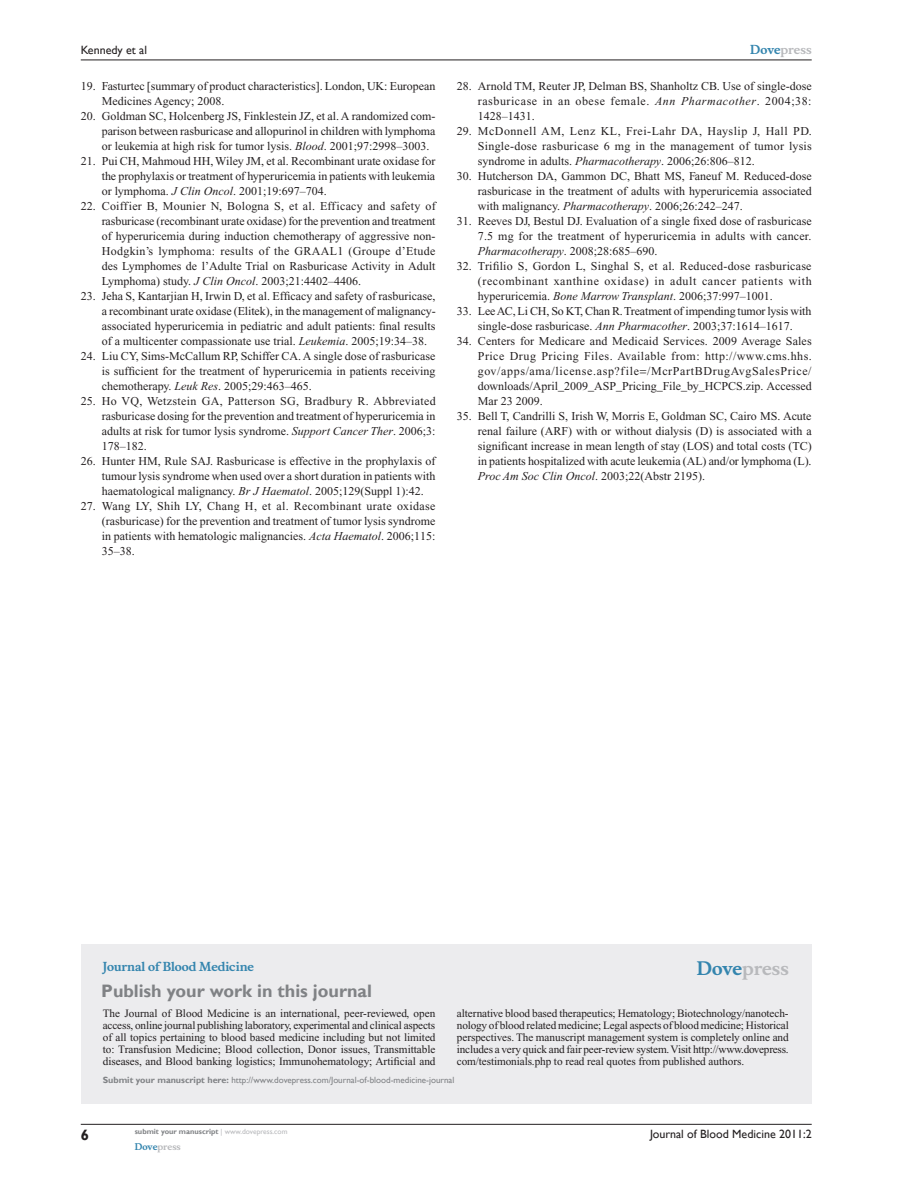
<style>
.page{position:relative;width:918px;height:1188px;background:#fff}
.page>*{position:absolute;margin:0;border:0;box-sizing:border-box;transform-origin:0 0}
.t1{font:700 18px "Gill Sans";color:#808285}
.t2{font:700 18px "Musee";color:#b8b9bc}
.t3{font:700 15px "Gill Sans";color:#231f20}
.t4{font:12px/15px "Times New Roman";color:#231f20;text-align:justify}
.t5{font:12px "Gill Sans";color:#231f20}
.t6{font:700 12px "Musee";color:#3485ae}
.t7{font:700 12px "Musee";color:#b8b9bc}
.t8{font:11.25px/12px "Times New Roman";letter-spacing:-.005em;color:#231f20;text-align:justify}
.t9{font:9px "Gill Sans";color:#808285}
.t10{font:700 9px "Musee";color:#b8b9bc}
.t11{font:700 7.5px "Gill Sans";color:#808285}
.s1{font-style:italic}
.s2{color:#3485ae}
.s3{font-weight:700}
.s4{font-weight:400;color:#b8b9bc}
</style>
<div class="page">
<div style="left:81px;top:944px;width:731px;height:159px;background:#ececee"></div>
<hr style="left:81px;top:1124px;width:731px;height:1px;background:#231f20">
<hr style="left:81px;top:60px;width:731px;height:1px;background:#231f20">
<p class="t5" style="left:81px;top:43px;width:68px">Kennedy et al</p>
<p class="t4" style="left:102px;top:79px;width:335px;text-indent:-21px">19. Fasturtec [summary of product characteristics]. London, UK: European<br>Medicines Agency; 2008.</p>
<p class="t4" style="left:102px;top:109px;width:335px;text-indent:-21px">20. Goldman SC, Holcenberg JS, Finklestein JZ, et al. A randomized com&shy;parison between rasburicase and allopurinol in children with lymphoma or leukemia at high risk for tumor lysis. <span class="s1">Blood</span>. 2001;97:2998–3003.</p>
<p class="t4" style="left:102px;top:154px;width:335px;text-indent:-21px">21. Pui CH, Mahmoud HH, Wiley JM, et al. Recombinant urate oxidase for the prophylaxis or treatment of hyperuricemia in patients with leukemia or lymphoma. <span class="s1">J Clin Oncol</span>. 2001;19:697–704.</p>
<p class="t4" style="left:102px;top:199px;width:335px;text-indent:-21px">22. Coiffier B, Mounier N, Bologna S, et al. Efficacy and safety of rasburicase (recombinant urate oxidase) for the prevention and treatment of hyperuricemia during induction chemotherapy of aggressive non-Hodgkin’s lymphoma: results of the GRAAL1 (Groupe d’Etude des Lymphomes de l’Adulte Trial on Rasburicase Activity in Adult Lymphoma) study. <span class="s1">J Clin Oncol</span>. 2003;21:4402–4406.</p>
<p class="t4" style="left:102px;top:289px;width:336px;text-indent:-21px">23. Jeha S, Kantarjian H, Irwin D, et al. Efficacy and safety of rasburicase, a recombinant urate oxidase (Elitek), in the management of malignancy&shy;associated hyperuricemia in pediatric and adult patients: final results of a multicenter compassionate use trial. <span class="s1">Leukemia</span>. 2005;19:34–38.</p>
<p class="t4" style="left:102px;top:349px;width:335px;text-indent:-21px">24. Liu CY, Sims-McCallum RP, Schiffer CA. A single dose of rasburicase is sufficient for the treatment of hyperuricemia in patients receiving chemotherapy. <span class="s1">Leuk Res</span>. 2005;29:463–465.</p>
<p class="t4" style="left:102px;top:394px;width:336px;text-indent:-21px">25. Ho VQ, Wetzstein GA, Patterson SG, Bradbury R. Abbreviated rasburicase dosing for the prevention and treatment of hyperuricemia in adults at risk for tumor lysis syndrome. <span class="s1">Support Cancer Ther</span>. 2006;3:<br>178–182.</p>
<p class="t4" style="left:102px;top:454px;width:335px;text-indent:-21px">26. Hunter HM, Rule SAJ. Rasburicase is effective in the prophylaxis of tumour lysis syndrome when used over a short duration in patients with haematological malignancy. <span class="s1">Br J Haematol</span>. 2005;129(Suppl 1):42.</p>
<p class="t4" style="left:102px;top:499px;width:335px;text-indent:-21px">27. Wang LY, Shih LY, Chang H, et al. Recombinant urate oxidase (rasburicase) for the prevention and treatment of tumor lysis syndrome in patients with hematologic malignancies. <span class="s1">Acta Haematol</span>. 2006;115:<br>35–38.</p>
<p class="t7" style="left:750px;top:43px;width:63px"><span class="s2">Dove</span>press</p>
<p class="t4" style="left:478px;top:79px;width:335px;text-indent:-21px">28. Arnold TM, Reuter JP, Delman BS, Shanholtz CB. Use of single-dose rasburicase in an obese female. <span class="s1">Ann Pharmacother</span>. 2004;38:<br>1428–1431.</p>
<p class="t4" style="left:478px;top:124px;width:335px;text-indent:-21px">29. McDonnell AM, Lenz KL, Frei-Lahr DA, Hayslip J, Hall PD.<br>Single-dose rasburicase 6 mg in the management of tumor lysis syndrome in adults. <span class="s1">Pharmacotherapy</span>. 2006;26:806–812.</p>
<p class="t4" style="left:478px;top:169px;width:335px;text-indent:-21px">30. Hutcherson DA, Gammon DC, Bhatt MS, Faneuf M. Reduced-dose rasburicase in the treatment of adults with hyperuricemia associated with malignancy. <span class="s1">Pharmacotherapy</span>. 2006;26:242–247.</p>
<p class="t4" style="left:478px;top:214px;width:335px;text-indent:-21px">31. Reeves DJ, Bestul DJ. Evaluation of a single fixed dose of rasburicase 7.5 mg for the treatment of hyperuricemia in adults with cancer.<br><span class="s1">Pharmacotherapy</span>. 2008;28:685–690.</p>
<p class="t4" style="left:478px;top:259px;width:335px;text-indent:-21px">32. Trifilio S, Gordon L, Singhal S, et al. Reduced-dose rasburicase (recombinant xanthine oxidase) in adult cancer patients with hyperuricemia. <span class="s1">Bone Marrow Transplant</span>. 2006;37:997–1001.</p>
<p class="t4" style="left:457px;top:304px;width:356px;text-align:center">33. Lee AC, Li CH, So KT, Chan R. Treatment of impending tumor lysis with single-dose rasburicase. <span class="s1">Ann Pharmacother</span>. 2003;37:1614–1617.</p>
<p class="t4" style="left:478px;top:334px;width:335px;text-indent:-21px">34. Centers for Medicare and Medicaid Services. 2009 Average Sales Price Drug Pricing Files. Available from: http://www.cms.hhs. gov/apps/ama/license.asp?file /McrPartBDrugAvgSalesPrice/ downloads/April_2009_ASP_Pricing_File_by_HCPCS.zip. Accessed Mar 23 2009.</p>
<p class="t4" style="left:478px;top:409px;width:335px;text-indent:-21px">35. Bell T, Candrilli S, Irish W, Morris E, Goldman SC, Cairo MS. Acute renal failure (ARF) with or without dialysis (D) is associated with a significant increase in mean length of stay (LOS) and total costs (TC) in patients hospitalized with acute leukemia (AL) and/or lymphoma (L).<br><span class="s1">Proc Am Soc Clin Oncol</span>. 2003;22(Abstr 2195).</p>
<p class="t6" style="left:103px;top:959px;width:153px">Journal of Blood Medicine</p>
<h1 class="t1" style="left:101px;top:980px;width:272px">Publish your work in this journal</h1>
<h1 class="t2" style="left:697px;top:958px;width:94px"><span class="s2">Dove</span>press</h1>
<p class="t8" style="left:103px;top:1007px;width:334px">The Journal of Blood Medicine is an international, peer-reviewed, open access, online journal publishing laboratory, experimental and clinical aspects of all topics pertaining to blood based medicine including but not limited to: Transfusion Medicine; Blood collection, Donor issues, Transmittable diseases, and Blood banking logistics; Immunohematology; Artificial and</p>
<p class="t8" style="left:457px;top:1007px;width:334px">alternative blood based therapeutics; Hematology; Biotechnology/nanotech&shy;nology of blood related medicine; Legal aspects of blood medicine; Historical perspectives. The manuscript management system is completely online and includes a very quick and fair peer-review system. Visit http://www.dovepress. com/testimonials.php to read real quotes from published authors.</p>
<p class="t9" style="left:103px;top:1075px;width:353px"><span class="s3">Submit your manuscript here:</span> http://www.dovepress.com/Journal-of-blood-medicine-journal</p>
<p class="t3" style="left:81px;top:1126px;width:10px">6</p>
<p class="t11" style="left:135px;top:1127px;width:154px">submit your manuscript <span class="s4">| www.dovepress.com</span></p>
<p class="t10" style="left:135px;top:1141px;width:48px"><span class="s2">Dove</span>press</p>
<p class="t5" style="left:650px;top:1127px;width:163px">Journal of Blood Medicine 2011:2</p>
</div>
